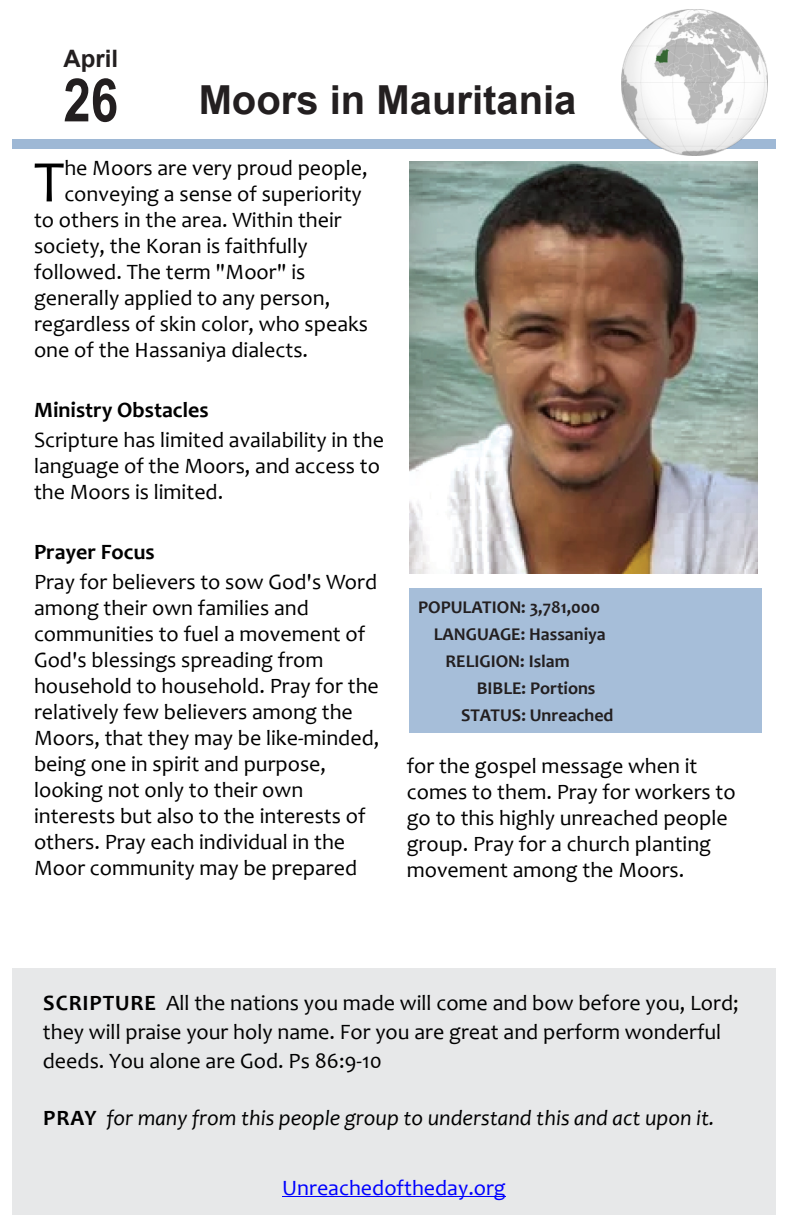
<style>
.page{position:relative;width:792px;height:1224px;background:#fff}
.page>*{position:absolute;margin:0;border:0;box-sizing:border-box;transform-origin:0 0}
.t1{font:700 60px "Arial Narrow";color:#231f20}
.t2{font:59.6px "Candara";color:#000}
.t3{font:700 40px "Arial";color:#231f20}
.t4{font:700 24px "Arial";color:#231f20}
.t5{font:22px/26px "Candara";color:#000}
.t6{font:italic 22px "Candara";color:#000}
.t7{font:700 22px "Candara";color:#000}
.t8{font:22px "Candara";color:#00f}
.t9{font:700 18px "Candara";color:#231f20}
.s1{font-weight:700}
.s2{font-weight:700;font-style:normal}
</style>
<div class="page">
<div style="left:12px;top:968px;width:764px;height:247px;background:#e7e8e9"></div>
<div style="left:12px;top:139px;width:764px;height:9px;background:#9eb8d5"></div>
<div style="left:409px;top:588px;width:353px;height:145px;background:#a6bed9"></div>
<hr style="left:282px;top:1197px;width:224px;height:1px;background:#00f">
<img style="left:409px;top:162px;width:349px;height:412px">
<img style="left:621px;top:9px;width:146px;height:146px">
<p class="t4" style="left:63px;top:50px;width:56px">April</p>
<h1 class="t1" style="left:63px;top:78px;width:56px">26</h1>
<h3 class="t3" style="left:199px;top:85px;width:379px">Moors in Mauritania</h3>
<h2 class="t2" style="left:34px;top:158px;width:32px">T</h2>
<p class="t5" style="left:64px;top:157px;width:305px">he Moors are very proud people,</p>
<p class="t5" style="left:64px;top:183px;width:299px">conveying a sense of superiority</p>
<p class="t5" style="left:34px;top:209px;width:309px">to others in the area. Within their</p>
<p class="t5" style="left:34px;top:235px;width:275px">society, the Koran is faithfully</p>
<p class="t5" style="left:34px;top:261px;width:273px">followed. The term "Moor" is</p>
<p class="t5" style="left:34px;top:287px;width:298px">generally applied to any person,</p>
<p class="t5" style="left:34px;top:313px;width:336px">regardless of skin color, who speaks</p>
<p class="t5" style="left:34px;top:339px;width:276px">one of the Hassaniya dialects.</p>
<p class="t7" style="left:34px;top:401px;width:176px">Ministry Obstacles</p>
<p class="t5" style="left:34px;top:429px;width:352px">Scripture has limited availability in the language of the Moors, and access to the Moors is limited.</p>
<p class="t7" style="left:34px;top:543px;width:122px">Prayer Focus</p>
<p class="t5" style="left:34px;top:571px;width:347px">Pray for believers to sow God's Word among their own families and communities to fuel a movement of God's blessings spreading from household to household. Pray for the relatively few believers among the Moors, that they may be like-minded, being one in spirit and purpose, looking not only to their own interests but also to the interests of others. Pray each individual in the Moor community may be prepared</p>
<p class="t9" style="left:418px;top:600px;width:183px">POPULATION: 3,781,000</p>
<p class="t9" style="left:434px;top:627px;width:173px">LANGUAGE: Hassaniya</p>
<p class="t9" style="left:446px;top:654px;width:126px">RELIGION: Islam</p>
<p class="t9" style="left:477px;top:681px;width:120px">BIBLE: Portions</p>
<p class="t9" style="left:461px;top:708px;width:154px">STATUS: Unreached</p>
<p class="t5" style="left:407px;top:755px;width:330px">for the gospel message when it comes to them. Pray for workers to go to this highly unreached people group. Pray for a church planting movement among the Moors.</p>
<p class="t5" style="left:43px;top:990px;width:697px;line-height:29px"><span class="s1">SCRIPTURE</span> All the nations you made will come and bow before you, Lord; they will praise your holy name. For you are great and perform wonderful deeds. You alone are God. Ps 86:9-10</p>
<p class="t6" style="left:43px;top:1109px;width:673px"><span class="s2">PRAY</span> for many from this people group to understand this and act upon it.</p>
<p class="t8" style="left:282px;top:1180px;width:225px">Unreachedoftheday.org</p>
</div>
